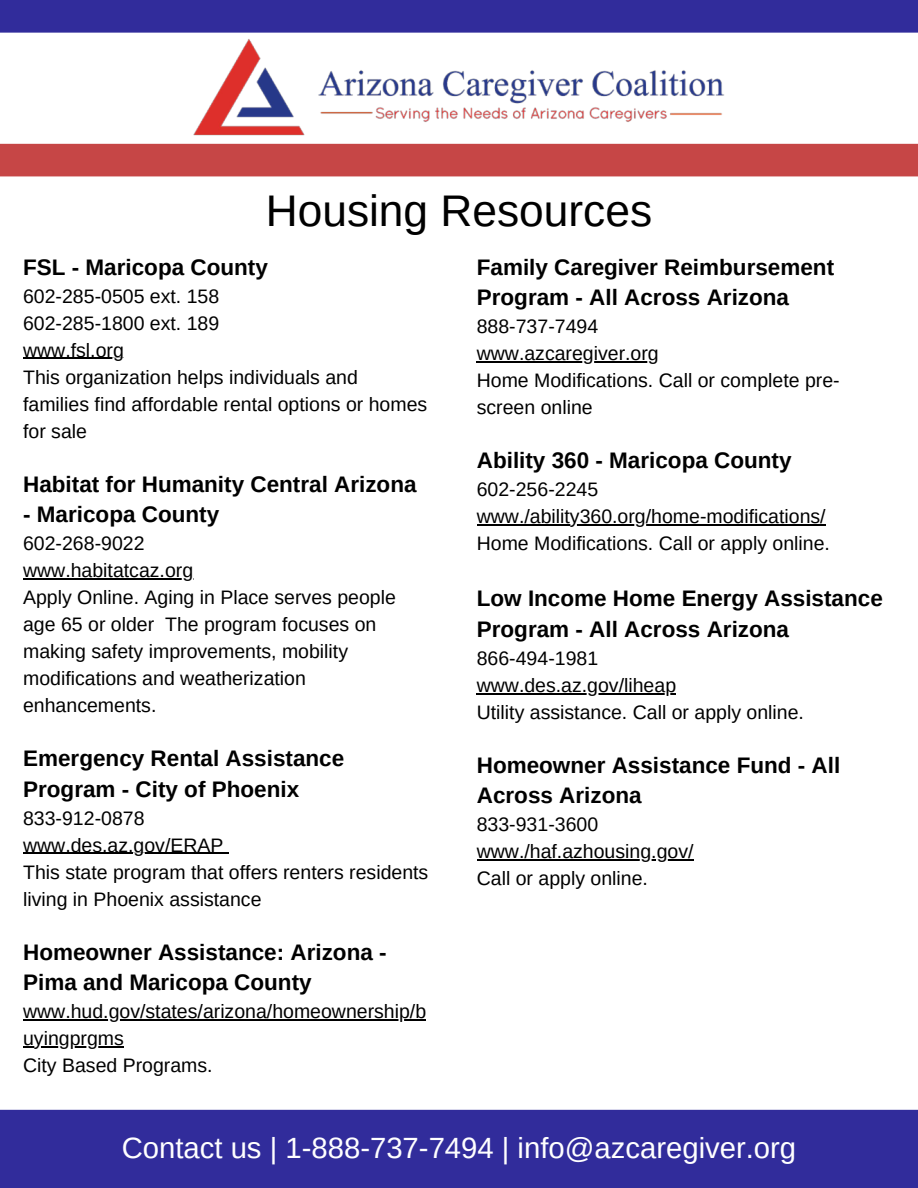
<style>
.page{position:relative;width:918px;height:1188px;background:#fff}
.page>*{position:absolute;margin:0;border:0;box-sizing:border-box;transform-origin:0 0}
.t1{font:44.25px "Arimo";color:#000}
.t2{font:29.25px "Arimo";color:#fff}
.t3{font:700 22.5px/30.3px "Arimo";color:#000}
.t4{font:19.5px/27px "Arimo";color:#000}
</style>
<div class="page">
<img style="left:183px;top:39px;width:552px;height:105px">
<div style="left:0;top:0;width:918px;height:33px;background:#312c9b"></div>
<div style="left:0;top:144px;width:918px;height:32px;background:#c64646"></div>
<div style="left:0;top:1110px;width:918px;height:78px;background:#312c9b"></div>
<hr style="left:23px;top:358px;width:101px;height:1px;background:#000">
<hr style="left:23px;top:578px;width:170px;height:1px;background:#000">
<hr style="left:23px;top:853px;width:201px;height:1px;background:#000">
<hr style="left:23px;top:1019px;width:403px;height:1px;background:#000">
<hr style="left:23px;top:1046px;width:101px;height:1px;background:#000">
<hr style="left:477px;top:361px;width:182px;height:1px;background:#000">
<hr style="left:477px;top:524px;width:349px;height:1px;background:#000">
<hr style="left:477px;top:693px;width:199px;height:1px;background:#000">
<hr style="left:477px;top:860px;width:217px;height:1px;background:#000">
<h1 class="t1" style="left:266px;top:186px;width:388px">Housing Resources</h1>
<p class="t3" style="left:23px;top:252px;width:246px">FSL - Maricopa County</p>
<p class="t4" style="left:23px;top:282px;width:406px">602-285-0505 ext. 158<br>602-285-1800 ext. 189<br>www.fsl.org<br>This organization helps individuals and families find affordable rental options or homes for sale</p>
<p class="t3" style="left:23px;top:469px;width:395px">Habitat for Humanity Central Arizona</p>
<p class="t3" style="left:23px;top:499px;width:198px">- Maricopa County</p>
<p class="t4" style="left:23px;top:530px;width:374px">602-268-9022<br>www.habitatcaz.org<br>Apply Online. Aging in Place serves people age 65 or older The program focuses on making safety improvements, mobility modifications and weatherization enhancements.</p>
<p class="t3" style="left:23px;top:743px;width:323px">Emergency Rental Assistance<br>Program - City of Phoenix</p>
<p class="t4" style="left:23px;top:804px;width:407px">833-912-0878<br>www.des.az.gov/ERAP<br>This state program that offers renters residents living in Phoenix assistance</p>
<p class="t3" style="left:23px;top:937px;width:365px">Homeowner Assistance: Arizona -<br>Pima and Maricopa County</p>
<p class="t4" style="left:23px;top:998px;width:405px">www.hud.gov/states/arizona/homeownership/b uyingprgms<br>City Based Programs.</p>
<p class="t3" style="left:477px;top:252px;width:359px">Family Caregiver Reimbursement<br>Program - All Across Arizona</p>
<p class="t4" style="left:477px;top:313px;width:364px">888-737-7494<br>www.azcaregiver.org<br>Home Modifications. Call or complete pre&shy;screen online</p>
<p class="t3" style="left:477px;top:445px;width:316px">Ability 360 - Maricopa County</p>
<p class="t4" style="left:477px;top:476px;width:355px">602-256-2245 www./ability360.org/home-modifications/<br>Home Modifications. Call or apply online.</p>
<p class="t3" style="left:477px;top:584px;width:408px">Low Income Home Energy Assistance<br>Program - All Across Arizona</p>
<p class="t4" style="left:477px;top:645px;width:329px">866-494-1981<br>www.des.az.gov/liheap<br>Utility assistance. Call or apply online.</p>
<p class="t3" style="left:477px;top:750px;width:365px">Homeowner Assistance Fund - All<br>Across Arizona</p>
<p class="t4" style="left:477px;top:811px;width:218px">833-931-3600 www./haf.azhousing.gov/<br>Call or apply online.</p>
<h2 class="t2" style="left:122px;top:1131px;width:676px">Contact us | 1-888-737-7494 | info@azcaregiver.org</h2>
</div>
